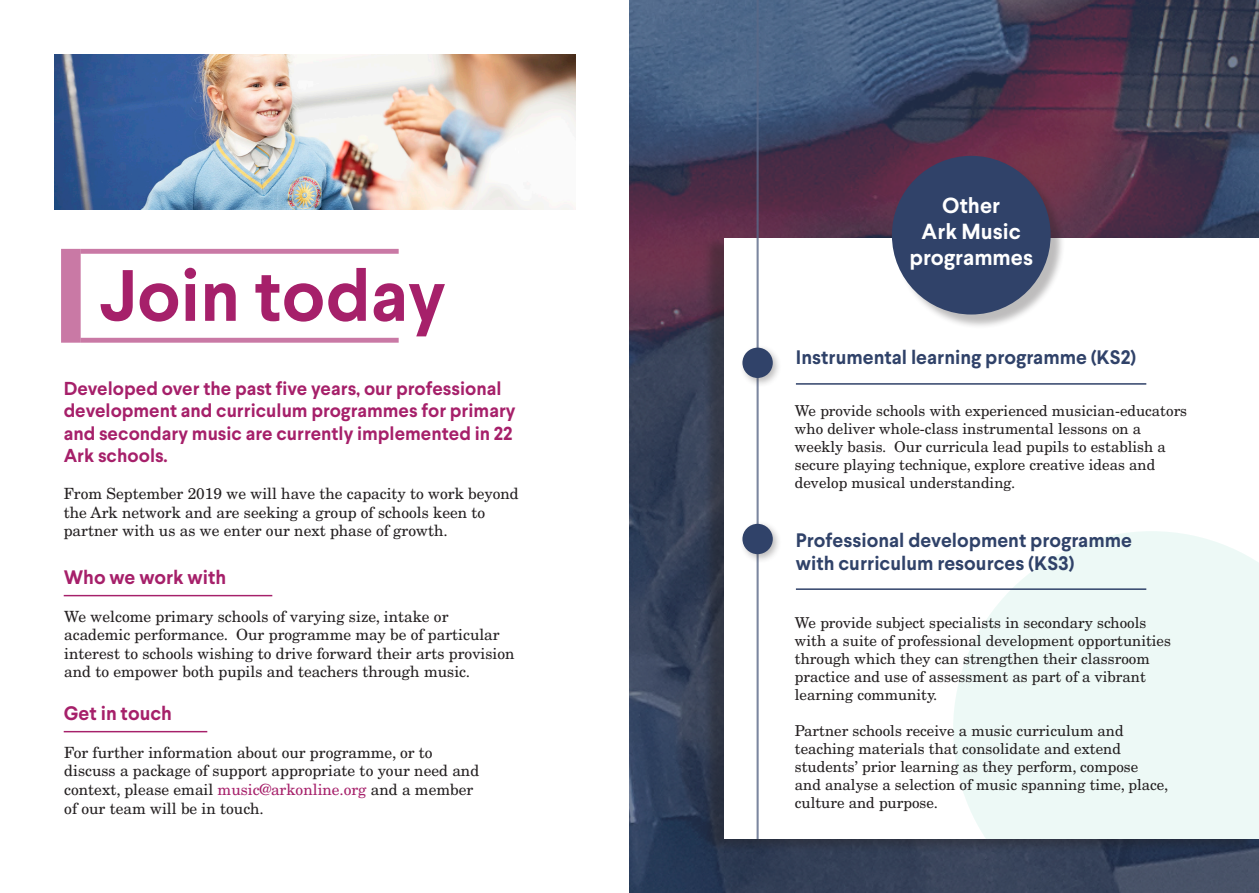
<style>
.page{position:relative;width:1259px;height:893px;background:#fff}
.page>*{position:absolute;margin:0;border:0;box-sizing:border-box;transform-origin:0 0}
.t1{font:700 72.45px "Larsseit";color:#a6206a}
.t2{font:700 21.75px/26.1px "Larsseit";color:#fff;text-align:center}
.t3{font:700 19.5px/23.4px "Larsseit";color:#304269}
.t4{font:700 19.5px "Larsseit";color:#a6206a}
.t5{font:700 18.75px/22.5px "Larsseit";color:#a6206a}
.t6{font:15.45px/18.6px "New Century Schlbk LT Std";color:#231f20}
.t7{font:15px/18px "New Century Schlbk LT Std";color:#231f20}
.s1{color:#a6206a}
</style>
<div class="page">
<hr style="left:64px;top:595px;width:208px;height:1px;background:#a6206a">
<hr style="left:64px;top:731px;width:143px;height:1px;background:#a6206a">
<div style="left:81px;top:249px;width:318px;height:5px;background:#c979a5"></div>
<div style="left:81px;top:338px;width:318px;height:5px;background:#c979a5"></div>
<div style="left:61px;top:249px;width:20px;height:94px;background:#c979a5"></div>
<img style="left:54px;top:54px;width:521px;height:156px">
<svg style="left:629px;top:0;width:630px;height:893px;background:#43425d"></svg>
<div style="left:702px;top:236px;width:552px;height:617px;background:#231f20;opacity:.36"></div>
<div style="left:724px;top:239px;width:535px;height:600px;background:#fff"></div>
<svg style="left:953px;top:531px;width:306px;height:308px;background:#eff9f7"></svg>
<hr style="left:796px;top:383px;width:350px;height:2px;background:#304269">
<hr style="left:796px;top:588px;width:350px;height:2px;background:#304269">
<div style="left:894px;top:158px;width:171px;height:172px;background:#231f20;opacity:.3"></div>
<div style="left:892px;top:156px;width:158px;height:158px;background:#304269;border-radius:50%"></div>
<hr style="left:756px;top:0;width:2px;height:839px;background:#5a6887">
<div style="left:739px;top:344px;width:43px;height:43px;background:#231f20;opacity:.3"></div>
<div style="left:742px;top:348px;width:31px;height:30px;background:#304269;border-radius:50%"></div>
<div style="left:739px;top:520px;width:43px;height:43px;background:#231f20;opacity:.3"></div>
<div style="left:742px;top:524px;width:31px;height:30px;background:#304269;border-radius:50%"></div>
<p class="t1" style="left:99px;top:249px;width:349px">Join today</p>
<p class="t5" style="left:64px;top:377px;width:453px">Developed over the past five years, our professional development and curriculum programmes for primary and secondary music are currently implemented in 22<br>Ark schools.</p>
<p class="t6" style="left:64px;top:484px;width:456px">From September 2019 we will have the capacity to work beyond the Ark network and are seeking a group of schools keen to partner with us as we enter our next phase of growth.</p>
<p class="t4" style="left:64px;top:565px;width:164px">Who we work with</p>
<p class="t6" style="left:64px;top:607px;width:452px">We welcome primary schools of varying size, intake or academic performance. Our programme may be of particular interest to schools wishing to drive forward their arts provision and to empower both pupils and teachers through music.</p>
<p class="t4" style="left:64px;top:701px;width:110px">Get in touch</p>
<p class="t6" style="left:64px;top:743px;width:416px">For further information about our programme, or to discuss a package of support appropriate to your need and context, please email <span class="s1">music@arkonline.org</span> and a member of our team will be in touch.</p>
<p class="t2" style="left:909px;top:192px;width:125px">Other<br>Ark Music programmes</p>
<p class="t3" style="left:796px;top:345px;width:342px">Instrumental learning programme (KS2)</p>
<p class="t7" style="left:795px;top:402px;width:394px">We provide schools with experienced musician-educators who deliver whole-class instrumental lessons on a weekly basis. Our curricula lead pupils to establish a secure playing technique, explore creative ideas and develop musical understanding.</p>
<p class="t3" style="left:796px;top:528px;width:337px">Professional development programme with curriculum resources (KS3)</p>
<p class="t7" style="left:795px;top:613px;width:378px">We provide subject specialists in secondary schools with a suite of professional development opportunities through which they can strengthen their classroom practice and use of assessment as part of a vibrant learning community.</p>
<p class="t7" style="left:795px;top:721px;width:345px">Partner schools receive a music curriculum and teaching materials that consolidate and extend students’ prior learning as they perform, compose</p>
<p class="t7" style="left:795px;top:775px;width:375px">and analyse a selection of music spanning time, place, culture and purpose.</p>
</div>
